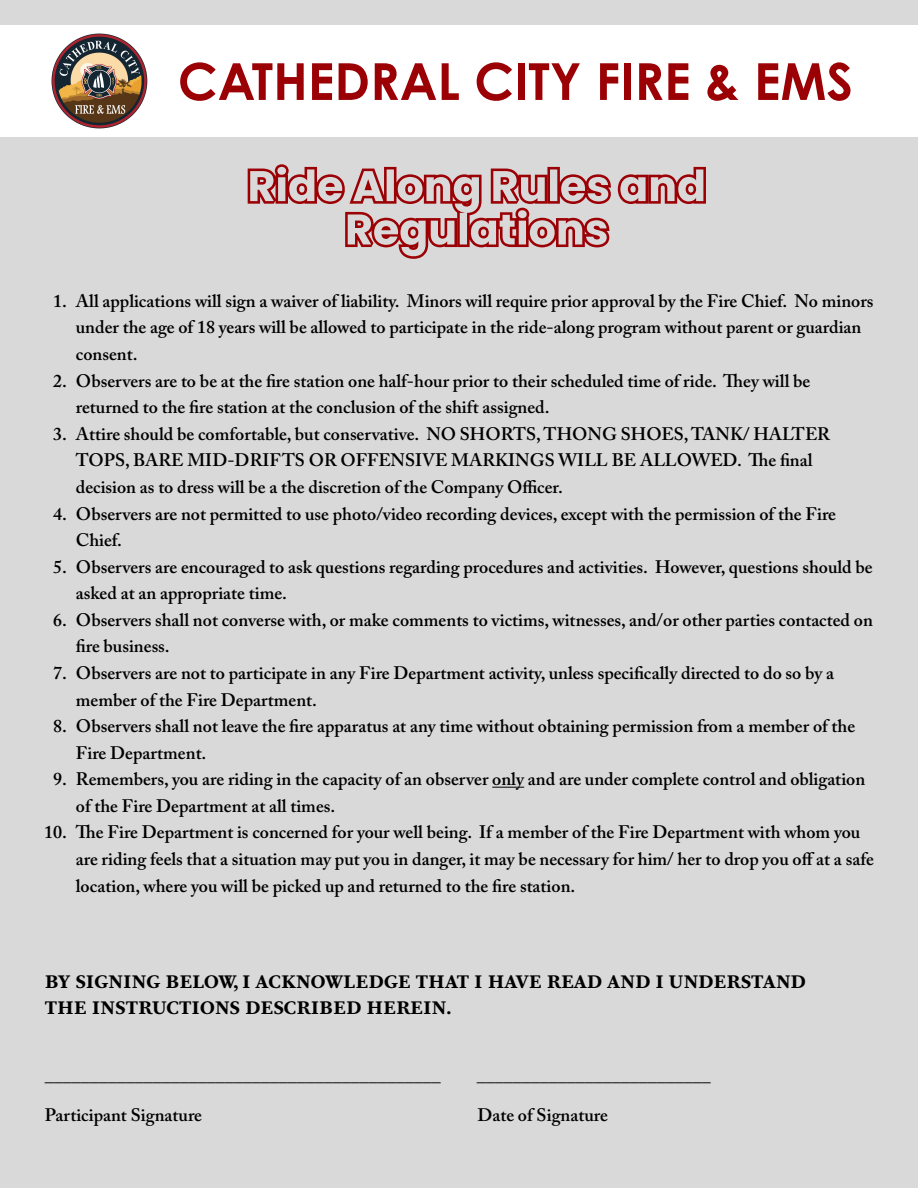
<style>
.page{position:relative;width:918px;height:1188px;background:#d9d9d9}
.page>*{position:absolute;margin:0;border:0;box-sizing:border-box;transform-origin:0 0}
.t1{font:700 51px "Century Gothic Pro";color:#9b0005}
.t2{font:600 18px/26.5px "Adobe Caslon Pro";color:#000}
.t3{font:700 18px/26px "PS Fournier Std Petit";color:#000}
.t4{font:18px "Giovanni Std";color:#000}
</style>
<div class="page">
<hr style="left:492px;top:787px;width:32px;height:1px;background:#000">
<div style="left:0;top:26px;width:918px;height:111px;background:#fff"></div>
<img style="left:51px;top:33px;width:97px;height:96px">
<svg style="left:248px;top:164px;width:458px;height:95px"></svg>
<h1 class="t1" style="left:178px;top:50px;width:677px">CATHEDRAL CITY FIRE &amp; EMS</h1>
<p class="t2" style="left:76px;top:287px;width:799px;text-indent:-23px">1. All applications will sign a waiver of liability. Minors will require prior approval by the Fire Chief. No minors under the age of 18 years will be allowed to participate in the ride-along program without parent or guardian consent.</p>
<p class="t2" style="left:76px;top:367px;width:736px;text-indent:-23px">2. Observers are to be at the fire station one half-hour prior to their scheduled time of ride. They will be returned to the fire station at the conclusion of the shift assigned.</p>
<p class="t2" style="left:76px;top:420px;width:756px;text-indent:-23px">3. Attire should be comfortable, but conservative. NO SHORTS, THONG SHOES, TANK/ HALTER<br>TOPS, BARE MID-DRIFTS OR OFFENSIVE MARKINGS WILL BE ALLOWED. The final decision as to dress will be a the discretion of the Company Officer.</p>
<p class="t2" style="left:76px;top:500px;width:762px;text-indent:-23px">4. Observers are not permitted to use photo/video recording devices, except with the permission of the Fire<br>Chief.</p>
<p class="t2" style="left:76px;top:553px;width:798px;text-indent:-23px">5. Observers are encouraged to ask questions regarding procedures and activities. However, questions should be asked at an appropriate time.</p>
<p class="t2" style="left:76px;top:606px;width:799px;text-indent:-23px">6. Observers shall not converse with, or make comments to victims, witnesses, and/or other parties contacted on fire business.</p>
<p class="t2" style="left:76px;top:660px;width:760px;text-indent:-23px">7. Observers are not to participate in any Fire Department activity, unless specifically directed to do so by a member of the Fire Department.</p>
<p class="t2" style="left:76px;top:713px;width:781px;text-indent:-23px">8. Observers shall not leave the fire apparatus at any time without obtaining permission from a member of the<br>Fire Department.</p>
<p class="t2" style="left:76px;top:766px;width:791px;text-indent:-23px">9. Remembers, you are riding in the capacity of an observer only and are under complete control and obligation of the Fire Department at all times.</p>
<p class="t2" style="left:76px;top:819px;width:800px;text-indent:-32px">10. The Fire Department is concerned for your well being. If a member of the Fire Department with whom you are riding feels that a situation may put you in danger, it may be necessary for him/ her to drop you off at a safe location, where you will be picked up and returned to the fire station.</p>
<p class="t3" style="left:45px;top:969px;width:763px">BY SIGNING BELOW, I ACKNOWLEDGE THAT I HAVE READ AND I UNDERSTAND<br>THE INSTRUCTIONS DESCRIBED HEREIN.</p>
<p class="t4" style="left:45px;top:1065px;width:397px">____________________________________________</p>
<p class="t4" style="left:477px;top:1065px;width:235px">__________________________</p>
<p class="t2" style="left:45px;top:1101px;width:159px">Participant Signature</p>
<p class="t2" style="left:477px;top:1101px;width:132px">Date of Signature</p>
</div>
